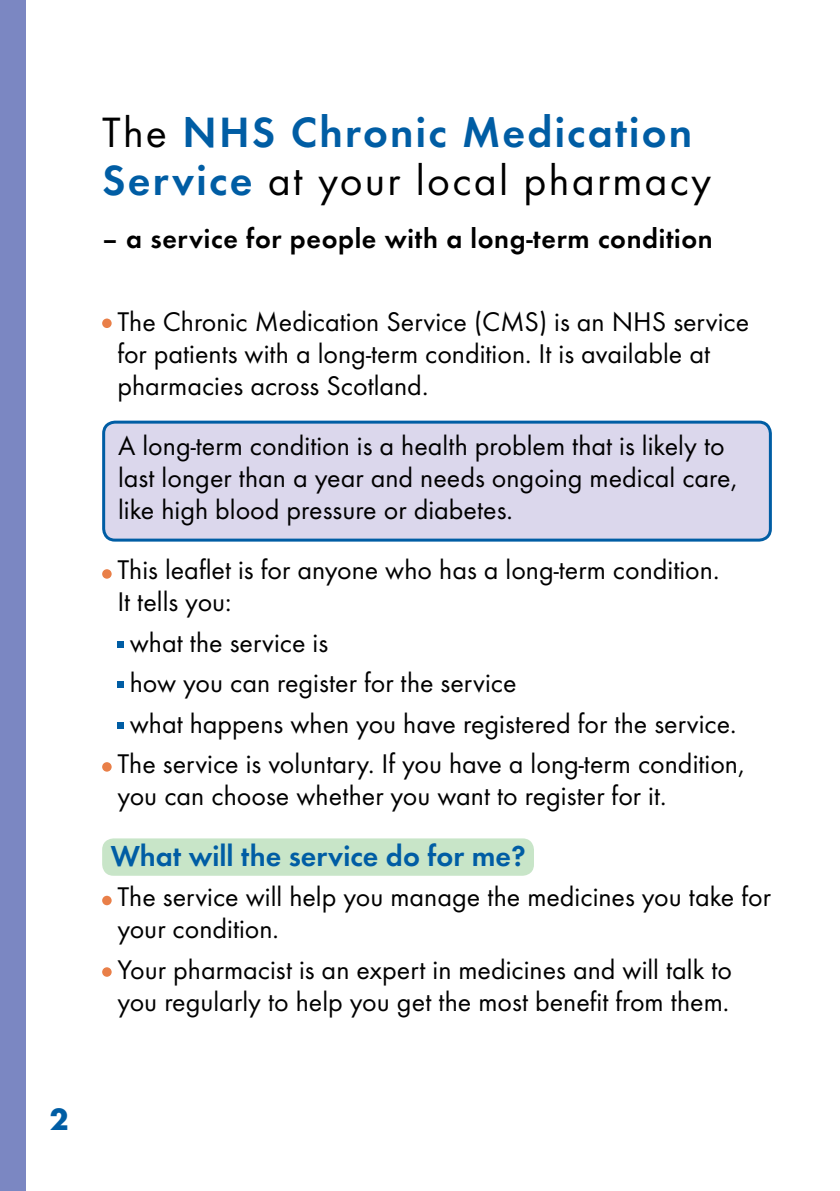
<style>
.page{position:relative;width:840px;height:1191px;background:#fff}
.page>*{position:absolute;margin:0;border:0;box-sizing:border-box;transform-origin:0 0}
.t1{font:600 44px/48px "Futura T";letter-spacing:.05em;color:#005da4}
.t2{font:600 30px "Futura T";color:#005da4}
.t3{font:28px/32px "Futura T";color:#000}
.t4{font:600 28px "Futura T";letter-spacing:.02em;color:#000}
.t5{font:700 28px "Futura";color:#005da4}
.s1{font-weight:400;color:#000}
</style>
<div class="page">
<div style="left:0;top:0;width:25px;height:1191px;background:#7b87c2"></div>
<div style="left:104px;top:422px;width:666px;height:118px;background:#dbd7ec;border-radius:11px"></div>
<div style="left:102px;top:420px;width:669px;height:121px;border:3px solid #005da4;border-radius:11px"></div>
<div style="left:102px;top:838px;width:431px;height:37px;background:#c8e5c8;border-radius:11px"></div>
<div style="left:102px;top:318px;width:10px;height:10px;background:#e97f48;border-radius:50%"></div>
<div style="left:102px;top:569px;width:10px;height:9px;background:#e97f48;border-radius:50%"></div>
<div style="left:102px;top:762px;width:10px;height:9px;background:#e97f48;border-radius:50%"></div>
<div style="left:102px;top:895px;width:10px;height:10px;background:#e97f48;border-radius:50%"></div>
<div style="left:102px;top:967px;width:10px;height:9px;background:#e97f48;border-radius:50%"></div>
<div style="left:117px;top:641px;width:7px;height:6px;background:#005da4"></div>
<div style="left:117px;top:722px;width:7px;height:6px;background:#005da4"></div>
<div style="left:117px;top:681px;width:7px;height:7px;background:#005da4"></div>
<h1 class="t1" style="left:102px;top:108px;width:610px"><span class="s1">The</span> NHS Chronic Medication<br>Service <span class="s1">at your local pharmacy</span></h1>
<p class="t4" style="left:102px;top:222px;width:611px">– a service for people with a long-term condition</p>
<p class="t3" style="left:117px;top:305px;width:633px">The Chronic Medication Service (CMS) is an NHS service for patients with a long-term condition. It is available at pharmacies across Scotland.</p>
<p class="t3" style="left:118px;top:429px;width:620px">A long-term condition is a health problem that is likely to last longer than a year and needs ongoing medical care, like high blood pressure or diabetes.</p>
<p class="t3" style="left:117px;top:554px;width:603px">This leaflet is for anyone who has a long-term condition.<br>It tells you:</p>
<p class="t3" style="left:130px;top:626px;width:200px">what the service is</p>
<p class="t3" style="left:130px;top:667px;width:388px">how you can register for the service</p>
<p class="t3" style="left:130px;top:707px;width:608px">what happens when you have registered for the service.</p>
<p class="t3" style="left:117px;top:748px;width:628px">The service is voluntary. If you have a long-term condition,</p>
<p class="t3" style="left:117px;top:780px;width:550px">you can choose whether you want to register for it.</p>
<p class="t2" style="left:111px;top:838px;width:416px">What will the service do for me?</p>
<p class="t3" style="left:117px;top:880px;width:654px">The service will help you manage the medicines you take for your condition.</p>
<p class="t3" style="left:117px;top:953px;width:616px">Your pharmacist is an expert in medicines and will talk to you regularly to help you get the most benefit from them.</p>
<p class="t5" style="left:49px;top:1100px;width:21px">2</p>
</div>
